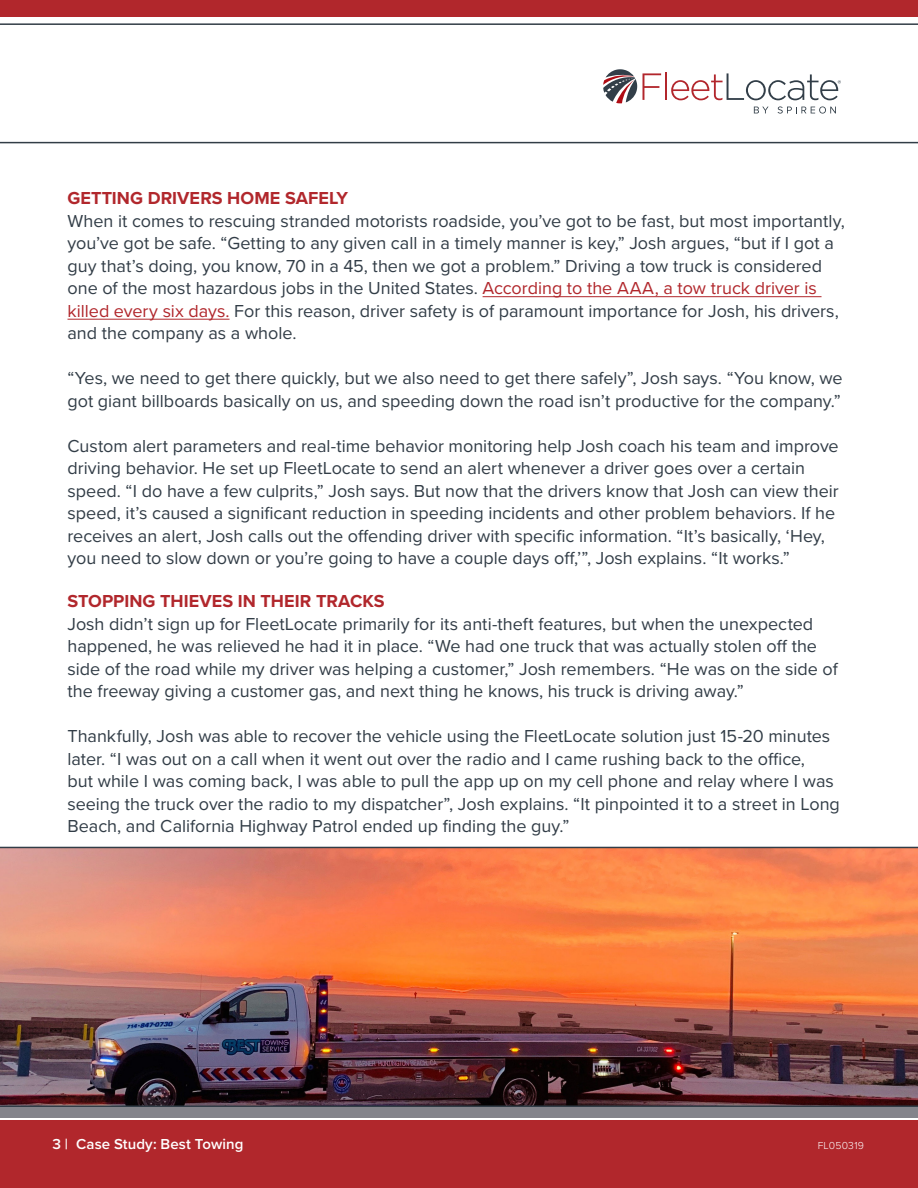
<style>
.page{position:relative;width:918px;height:1188px;background:#fff}
.page>*{position:absolute;margin:0;border:0;box-sizing:border-box;transform-origin:0 0}
.t1{font:18px/22.5px "Proxima Nova";color:#323d47}
.t2{font:700 18px "Proxima Nova";letter-spacing:.005em;color:#b1272c}
.t3{font:600 15px "Proxima Nova";letter-spacing:.005em;color:#fff}
.t4{font:300 10.5px "Proxima Nova";letter-spacing:.02em;color:#fff}
.s1{color:#b1272c}
</style>
<div class="page">
<div style="left:0;top:1120px;width:918px;height:68px;background:#b1272c"></div>
<div style="left:0;top:1107px;width:918px;height:10px;background:#84848b"></div>
<div style="left:0;top:0;width:918px;height:17px;background:#b1272c"></div>
<hr style="left:0;top:23px;width:918px;height:2px;background:#323d47">
<hr style="left:0;top:142px;width:918px;height:1px;background:#323d47">
<svg style="left:643px;top:73px;width:18px;height:27px"></svg>
<hr style="left:665px;top:72px;width:2px;height:28px;background:#b2262c">
<svg style="left:671px;top:73px;width:170px;height:27px"></svg>
<svg style="left:754px;top:107px;width:14px;height:6px"></svg>
<svg style="left:778px;top:106px;width:58px;height:8px"></svg>
<svg style="left:603px;top:69px;width:34px;height:34px"></svg>
<img style="left:0;top:847px;width:918px;height:260px">
<hr style="left:483px;top:296px;width:339px;height:1px;background:#b1272c">
<hr style="left:68px;top:319px;width:162px;height:1px;background:#b1272c">
<p class="t2" style="left:68px;top:185px;width:282px">GETTING DRIVERS HOME SAFELY</p>
<p class="t1" style="left:68px;top:209px;width:779px">When it comes to rescuing stranded motorists roadside, you’ve got to be fast, but most importantly, you’ve got be safe. “Getting to any given call in a timely manner is key,” Josh argues, “but if I got a guy that’s doing, you know, 70 in a 45, then we got a problem.” Driving a tow truck is considered one of the most hazardous jobs in the United States. <span class="s1">According to the AAA, a tow truck driver is killed every six days.</span> For this reason, driver safety is of paramount importance for Josh, his drivers, and the company as a whole.</p>
<p class="t1" style="left:68px;top:366px;width:777px">“Yes, we need to get there quickly, but we also need to get there safely”, Josh says. “You know, we got giant billboards basically on us, and speeding down the road isn’t productive for the company.”</p>
<p class="t1" style="left:68px;top:434px;width:773px">Custom alert parameters and real-time behavior monitoring help Josh coach his team and improve driving behavior. He set up FleetLocate to send an alert whenever a driver goes over a certain speed. “I do have a few culprits,” Josh says. But now that the drivers know that Josh can view their speed, it’s caused a significant reduction in speeding incidents and other problem behaviors. If he receives an alert, Josh calls out the offending driver with specific information. “It’s basically, ‘Hey, you need to slow down or you’re going to have a couple days off,’”, Josh explains. “It works.”</p>
<p class="t2" style="left:68px;top:588px;width:319px">STOPPING THIEVES IN THEIR TRACKS</p>
<p class="t1" style="left:68px;top:612px;width:772px">Josh didn’t sign up for FleetLocate primarily for its anti-theft features, but when the unexpected happened, he was relieved he had it in place. “We had one truck that was actually stolen off the side of the road while my driver was helping a customer,” Josh remembers. “He was on the side of the freeway giving a customer gas, and next thing he knows, his truck is driving away.”</p>
<p class="t1" style="left:68px;top:724px;width:774px">Thankfully, Josh was able to recover the vehicle using the FleetLocate solution just 15-20 minutes later. “I was out on a call when it went out over the radio and I came rushing back to the office,<br>but while I was coming back, I was able to pull the app up on my cell phone and relay where I was seeing the truck over the radio to my dispatcher”, Josh explains. “It pinpointed it to a street in Long Beach, and California Highway Patrol ended up finding the guy.”</p>
<p class="t3" style="left:52px;top:1133px;width:192px">3 | Case Study: Best Towing</p>
<p class="t4" style="left:818px;top:1138px;width:48px">FL050319</p>
</div>
